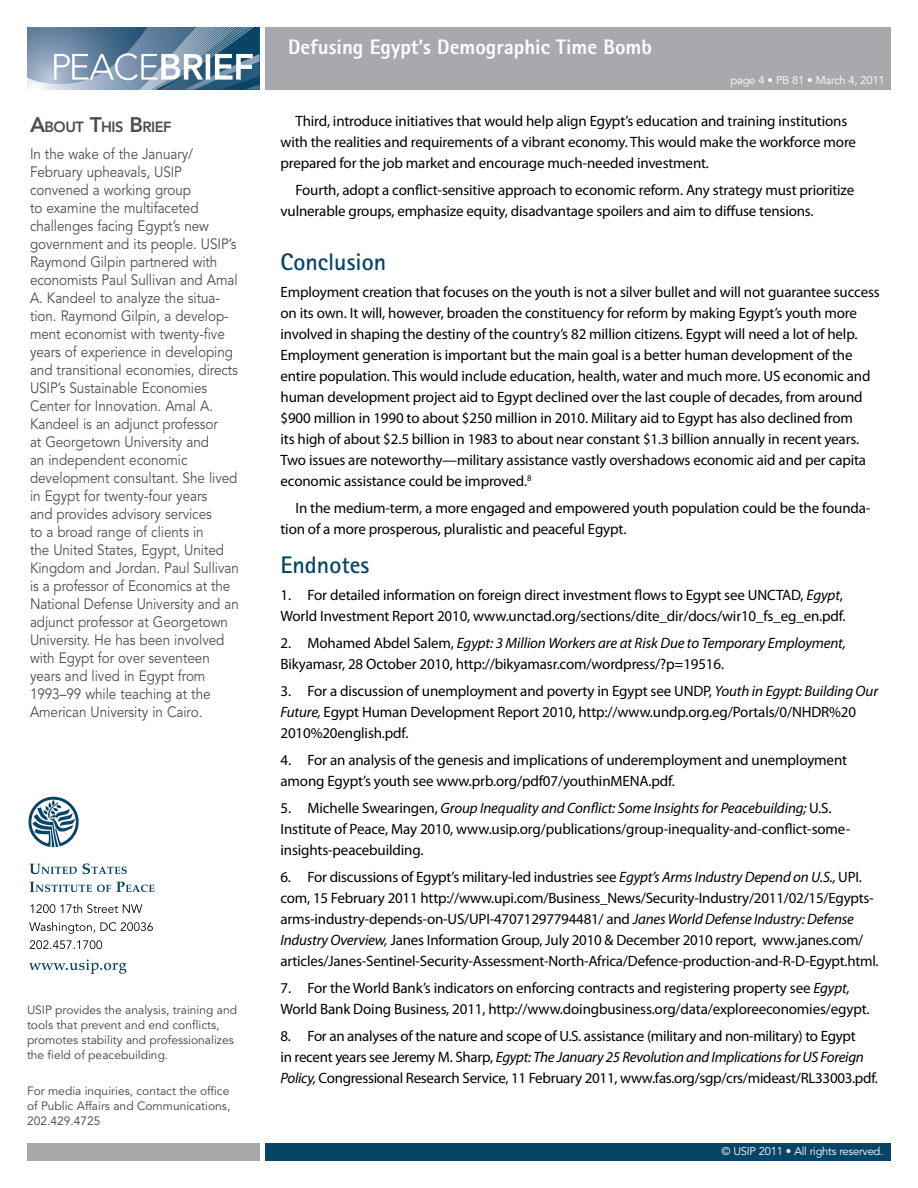
<style>
.page{position:relative;width:918px;height:1188px;background:#fff}
.page>*{position:absolute;margin:0;border:0;box-sizing:border-box;transform-origin:0 0}
.t1{font:700 24px "Rotis Sans Serif";color:#074466}
.t2{font:800 21px "Rotis Sans Serif";color:#fff}
.t3{font:15px/21px "Myriad Pro";letter-spacing:-.01em;color:#000}
.t4{font:15px/18px "Avenir LT Std";letter-spacing:-.005em;color:#4d4d4f;scale:.9 1}
.t5{font:800 14.7px "Avenir LT Std";letter-spacing:-.035em;color:#4d4d4f}
.t6{font:12px/15px "Avenir LT Std";color:#414142}
.t7{font:11.25px "Avenir LT Std";letter-spacing:-.025em;color:#fff}
.s1{font-size:21px}
.s2{font-style:italic}
</style>
<div class="page">
<div style="left:265px;top:1143px;width:626px;height:18px;background:#074466"></div>
<div style="left:27px;top:1143px;width:233px;height:18px;background:#a7a9ac"></div>
<div style="left:265px;top:27px;width:626px;height:63px;background:#a7a9ac"></div>
<svg style="left:27px;top:27px;width:233px;height:63px;background:#7994ac"></svg>
<svg style="left:29px;top:959px;width:98px;height:15px"></svg>
<svg style="left:30px;top:940px;width:72px;height:9px"></svg>
<svg style="left:29px;top:922px;width:124px;height:12px"></svg>
<svg style="left:30px;top:904px;width:112px;height:9px"></svg>
<svg style="left:30px;top:882px;width:124px;height:10px"></svg>
<svg style="left:30px;top:863px;width:97px;height:11px"></svg>
<svg style="left:28px;top:796px;width:51px;height:51px"></svg>
<p class="t5" style="left:30px;top:118px;width:143px"><span class="s1">A</span>BOUT <span class="s1">T</span>HIS <span class="s1">B</span>RIEF</p>
<p class="t4" style="left:30px;top:145px;width:234px">In the wake of the January/<br>February upheavals, USIP convened a working group<br>to examine the multifaceted challenges facing Egypt’s new government and its people. USIP’s<br>Raymond Gilpin partnered with economists Paul Sullivan and Amal<br>A. Kandeel to analyze the situa&shy;tion. Raymond Gilpin, a develop&shy;ment economist with twenty-five years of experience in developing and transitional economies, directs<br>USIP’s Sustainable Economies<br>Center for Innovation. Amal A.<br>Kandeel is an adjunct professor<br>at Georgetown University and<br>an independent economic development consultant. She lived in Egypt for twenty-four years<br>and provides advisory services<br>to a broad range of clients in<br>the United States, Egypt, United<br>Kingdom and Jordan. Paul Sullivan is a professor of Economics at the<br>National Defense University and an adjunct professor at Georgetown<br>University. He has been involved with Egypt for over seventeen years and lived in Egypt from<br>1993–99 while teaching at the<br>American University in Cairo.</p>
<p class="t6" style="left:27px;top:1003px;width:212px">USIP provides the analysis, training and tools that prevent and end conflicts, promotes stability and professionalizes the field of peacebuilding.</p>
<p class="t6" style="left:27px;top:1084px;width:205px;text-align:justify">For media inquiries, contact the office of Public Affairs and Communications, 202.429.4725</p>
<h2 class="t2" style="left:288px;top:34px;width:365px">Defusing Egypt’s Demographic Time Bomb</h2>
<p class="t7" style="left:731px;top:74px;width:156px">page 4 • PB 81 • March 4, 2011</p>
<p class="t3" style="left:280px;top:110px;width:577px;text-indent:15px">Third, introduce initiatives that would help align Egypt’s education and training institutions with the realities and requirements of a vibrant economy. This would make the workforce more prepared for the job market and encourage much-needed investment.</p>
<p class="t3" style="left:280px;top:179px;width:575px;text-indent:15px">Fourth, adopt a conflict-sensitive approach to economic reform. Any strategy must prioritize vulnerable groups, emphasize equity, disadvantage spoilers and aim to diffuse tensions.</p>
<h1 class="t1" style="left:280px;top:247px;width:107px">Conclusion</h1>
<p class="t3" style="left:280px;top:281px;width:601px">Employment creation that focuses on the youth is not a silver bullet and will not guarantee success on its own. It will, however, broaden the constituency for reform by making Egypt’s youth more involved in shaping the destiny of the country’s 82 million citizens. Egypt will need a lot of help.<br>Employment generation is important but the main goal is a better human development of the entire population. This would include education, health, water and much more. US economic and human development project aid to Egypt declined over the last couple of decades, from around $900 million in 1990 to about $250 million in 2010. Military aid to Egypt has also declined from<br>its high of about $2.5 billion in 1983 to about near constant $1.3 billion annually in recent years.<br>Two issues are noteworthy—military assistance vastly overshadows economic aid and per capita economic assistance could be improved.<sup>8</sup></p>
<p class="t3" style="left:280px;top:497px;width:592px;text-indent:15px">In the medium-term, a more engaged and empowered youth population could be the founda&shy;tion of a more prosperous, pluralistic and peaceful Egypt.</p>
<h1 class="t1" style="left:280px;top:550px;width:90px">Endnotes</h1>
<p class="t3" style="left:280px;top:584px;width:567px">1. For detailed information on foreign direct investment flows to Egypt see UNCTAD, <span class="s2">Egypt</span>,<br>World Investment Report 2010, www.unctad.org/sections/dite_dir/docs/wir10_fs_eg_en.pdf.</p>
<p class="t3" style="left:280px;top:632px;width:567px">2. Mohamed Abdel Salem, <span class="s2">Egypt: 3 Million Workers are at Risk Due to Temporary Employment,<br></span>Bikyamasr, 28 October 2010, http://bikyamasr.com/wordpress/?p=19516.</p>
<p class="t3" style="left:280px;top:680px;width:599px">3. For a discussion of unemployment and poverty in Egypt see UNDP, <span class="s2">Youth in Egypt: Building Our<br>Future,</span> Egypt Human Development Report 2010, http://www.undp.org.eg/Portals/0/NHDR%20<br>2010%20english.pdf.</p>
<p class="t3" style="left:280px;top:749px;width:568px">4. For an analysis of the genesis and implications of underemployment and unemployment among Egypt’s youth see www.prb.org/pdf07/youthinMENA.pdf.</p>
<p class="t3" style="left:280px;top:797px;width:571px">5. Michelle Swearingen, <span class="s2">Group Inequality and Conflict: Some Insights for Peacebuilding;</span> U.S.<br>Institute of Peace, May 2010, www.usip.org/publications/group-inequality-and-conflict-some&shy;insights-peacebuilding.</p>
<p class="t3" style="left:280px;top:866px;width:600px">6. For discussions of Egypt’s military-led industries see <span class="s2">Egypt’s Arms Industry Depend on U.S.,</span> UPI. com, 15 February 2011 http://www.upi.com/Business_News/Security-Industry/2011/02/15/Egypts&shy;arms-industry-depends-on-US/UPI-47071297794481/ and <span class="s2">Janes World Defense Industry: Defense Industry Overview,</span> Janes Information Group, July 2010 &amp; December 2010 report, www.janes.com/ articles/Janes-Sentinel-Security-Assessment-North-Africa/Defence-production-and-R-D-Egypt.html.</p>
<p class="t3" style="left:280px;top:977px;width:591px">7. For the World Bank’s indicators on enforcing contracts and registering property see <span class="s2">Egypt,<br></span>World Bank Doing Business, 2011, http://www.doingbusiness.org/data/exploreeconomies/egypt.</p>
<p class="t3" style="left:280px;top:1025px;width:599px">8. For an analyses of the nature and scope of U.S. assistance (military and non-military) to Egypt<br>in recent years see Jeremy M. Sharp, <span class="s2">Egypt: The January 25 Revolution and Implications for US Foreign<br>Policy,</span> Congressional Research Service, 11 February 2011, www.fas.org/sgp/crs/mideast/RL33003.pdf.</p>
<p class="t7" style="left:722px;top:1145px;width:163px">© USIP 2011 • All rights reserved.</p>
</div>
